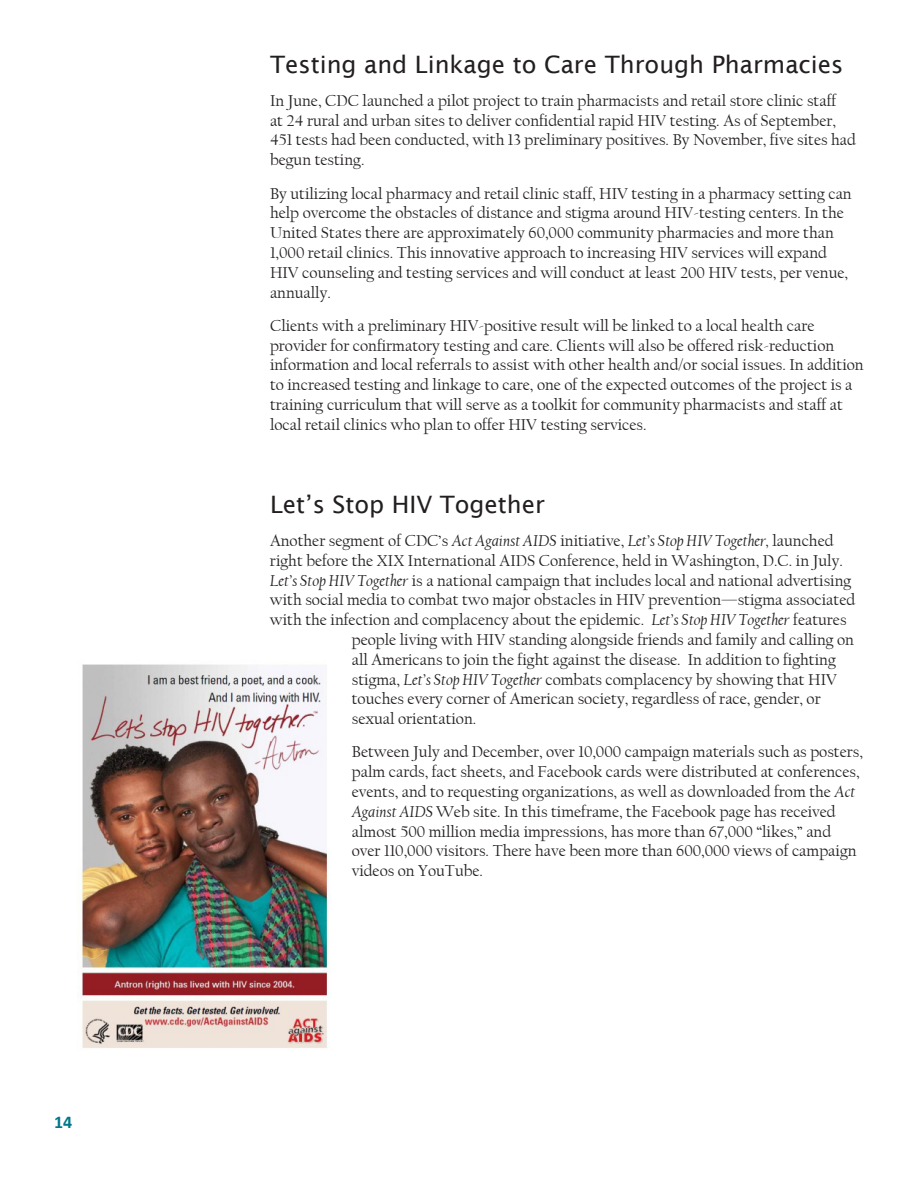
<style>
.page{position:relative;width:918px;height:1188px;background:#fff}
.page>*{position:absolute;margin:0;border:0;box-sizing:border-box;transform-origin:0 0}
.t1{font:24px "Lucida Sans";color:#231f20}
.t2{font:700 18px "Calibri";color:#00788b}
.t3{font:16.5px/19.8px "Californian FB";color:#231f20}
.s1{font-style:italic}
</style>
<div class="page">
<img style="left:79px;top:664px;width:249px;height:384px">
<p class="t2" style="left:54px;top:1111px;width:20px">14</p>
<h4 class="t1" style="left:270px;top:50px;width:575px">Testing and Linkage to Care Through Pharmacies</h4>
<p class="t3" style="left:270px;top:91px;width:588px">In June, CDC launched a pilot project to train pharmacists and retail store clinic staff<br>at 24 rural and urban sites to deliver confidential rapid HIV testing. As of September, 451 tests had been conducted, with 13 preliminary positives. By November, five sites had begun testing.</p>
<p class="t3" style="left:270px;top:183px;width:583px">By utilizing local pharmacy and retail clinic staff, HIV testing in a pharmacy setting can help overcome the obstacles of distance and stigma around HIV-testing centers. In the United States there are approximately 60,000 community pharmacies and more than 1,000 retail clinics. This innovative approach to increasing HIV services will expand HIV counseling and testing services and will conduct at least 200 HIV tests, per venue, annually.</p>
<p class="t3" style="left:270px;top:316px;width:595px">Clients with a preliminary HIV-positive result will be linked to a local health care provider for confirmatory testing and care. Clients will also be offered risk-reduction information and local referrals to assist with other health and/or social issues. In addition to increased testing and linkage to care, one of the expected outcomes of the project is a training curriculum that will serve as a toolkit for community pharmacists and staff at local retail clinics who plan to offer HIV testing services.</p>
<h4 class="t1" style="left:270px;top:490px;width:277px">Let’s Stop HIV Together</h4>
<p class="t3" style="left:270px;top:531px;width:565px">Another segment of CDC’s <span class="s1">Act Against AIDS</span> initiative, <span class="s1">Let’s Stop HIV Together,</span> launched</p>
<p class="t3" style="left:270px;top:551px;width:574px">right before the XIX International AIDS Conference, held in Washington, D.C. in July.</p>
<p class="t3" style="left:270px;top:570px;width:583px"><span class="s1">Let’s Stop HIV Together</span> is a national campaign that includes local and national advertising</p>
<p class="t3" style="left:270px;top:590px;width:587px">with social media to combat two major obstacles in HIV prevention—stigma associated</p>
<p class="t3" style="left:270px;top:610px;width:578px">with the infection and complacency about the epidemic. <span class="s1">Let’s Stop HIV Together</span> features</p>
<p class="t3" style="left:352px;top:630px;width:504px">people living with HIV standing alongside friends and family and calling on</p>
<p class="t3" style="left:352px;top:650px;width:486px">all Americans to join the fight against the disease. In addition to fighting</p>
<p class="t3" style="left:352px;top:669px;width:487px">stigma, <span class="s1">Let’s Stop HIV Together</span> combats complacency by showing that HIV</p>
<p class="t3" style="left:352px;top:689px;width:470px">touches every corner of American society, regardless of race, gender, or</p>
<p class="t3" style="left:352px;top:709px;width:126px">sexual orientation.</p>
<p class="t3" style="left:352px;top:742px;width:513px">Between July and December, over 10,000 campaign materials such as posters, palm cards, fact sheets, and Facebook cards were distributed at conferences, events, and to requesting organizations, as well as downloaded from the <span class="s1">Act Against AIDS</span> Web site. In this timeframe, the Facebook page has received almost 500 million media impressions, has more than 67,000 “likes,” and over 110,000 visitors. There have been more than 600,000 views of campaign videos on YouTube.</p>
</div>
